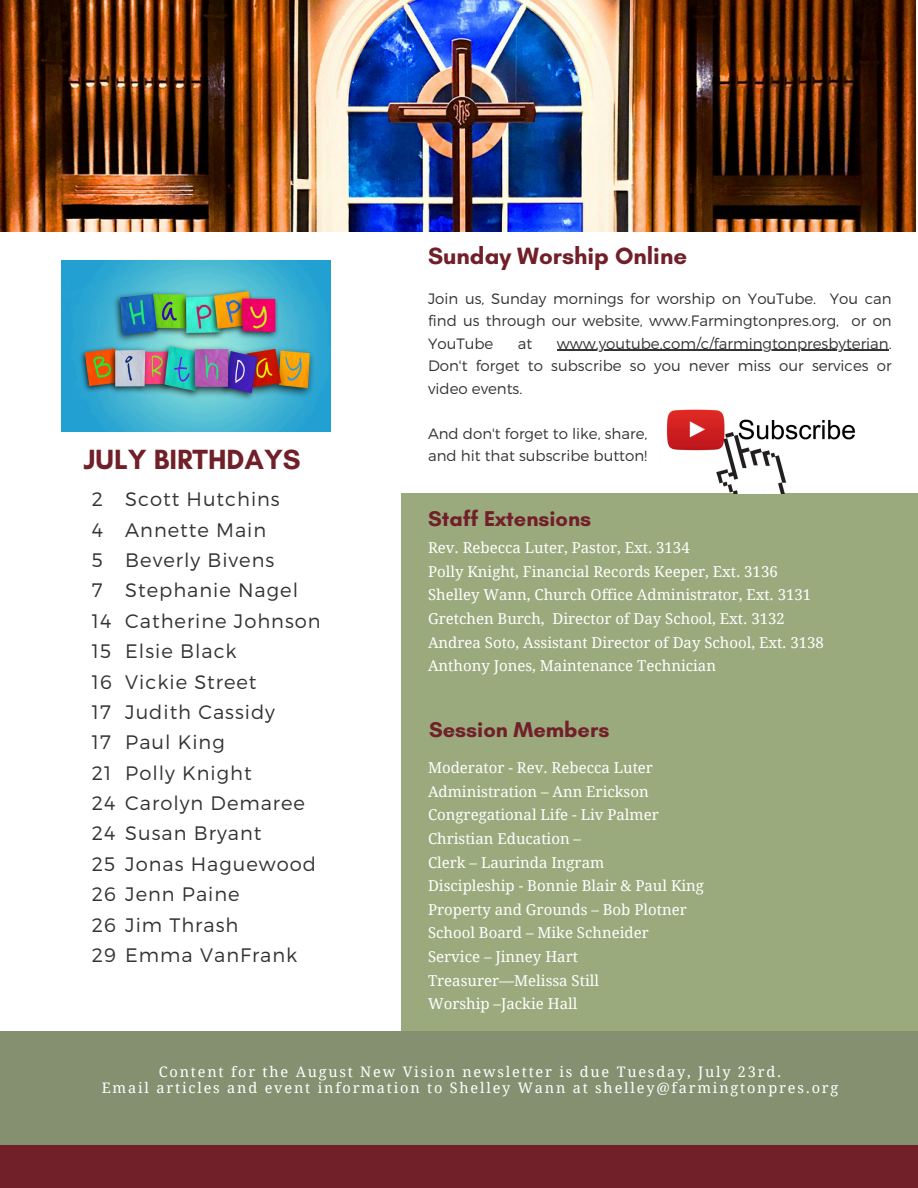
<style>
.page{position:relative;width:918px;height:1188px;background:#fff}
.page>*{position:absolute;margin:0;border:0;box-sizing:border-box;transform-origin:0 0}
.t1{font:700 28.35px "Glacial Indifference";color:#711f29}
.t2{font:700 24px "Glacial Indifference";color:#711f29}
.t3{font:700 21.75px "Glacial Indifference";color:#711f29}
.t4{font:300 19.5px/30.3px "Montserrat";letter-spacing:.05em;color:#333}
.t5{font:15px "Droid Serif";color:#fff}
.t6{font:300 15px/22.5px "Montserrat";color:#333;text-align:justify}
.t7{font:14.55px "Droid Serif";letter-spacing:.125em;color:#fff}
</style>
<div class="page">
<div style="left:401px;top:494px;width:517px;height:587px;background:#9aaa7d"></div>
<img style="left:660px;top:409px;width:213px;height:85px">
<img style="left:0;top:0;width:915px;height:231px">
<div style="left:0;top:1032px;width:918px;height:113px;background:#859071"></div>
<div style="left:0;top:1145px;width:918px;height:43px;background:#711f29"></div>
<img style="left:61px;top:261px;width:269px;height:171px">
<hr style="left:557px;top:350px;width:332px;height:1px;background:#333">
<p class="t1" style="left:84px;top:442px;width:219px">JULY BIRTHDAYS</p>
<p class="t4" style="left:92px;top:483px;width:26px">2<br>4<br>5<br>7<br>14<br>15<br>16<br>17<br>17<br>21<br>24<br>24<br>25<br>26<br>26<br>29</p>
<p class="t4" style="left:125px;top:483px;width:197px">Scott Hutchins<br>Annette Main<br>Beverly Bivens<br>Stephanie Nagel<br>Catherine Johnson<br>Elsie Black<br>Vickie Street<br>Judith Cassidy<br>Paul King<br>Polly Knight<br>Carolyn Demaree<br>Susan Bryant<br>Jonas Haguewood<br>Jenn Paine<br>Jim Thrash<br>Emma VanFrank</p>
<p class="t2" style="left:428px;top:242px;width:261px">Sunday Worship Online</p>
<p class="t6" style="left:428px;top:286px;width:465px">Join us, Sunday mornings for worship on YouTube. You can find us through our website, www.Farmingtonpres.org, or on YouTube</p>
<p class="t6" style="left:428px;top:331px;width:465px;text-indent:129px">www.youtube.com/c/farmingtonpresbyterian.<br>Don't forget to subscribe so you never miss our services or video events.</p>
<p class="t6" style="left:428px;top:421px;width:221px">And don't forget to like, share, and hit that subscribe button!</p>
<p class="t6" style="left:518px;top:331px;width:16px">at</p>
<p class="t3" style="left:428px;top:505px;width:165px">Staff Extensions</p>
<p class="t5" style="left:428px;top:539px;width:263px">Rev. Rebecca Luter, Pastor, Ext. 3134</p>
<p class="t5" style="left:428px;top:563px;width:351px">Polly Knight, Financial Records Keeper, Ext. 3136</p>
<p class="t5" style="left:428px;top:587px;width:385px">Shelley Wann, Church Office Administrator, Ext. 3131</p>
<h2 class="t5" style="left:428px;top:610px;width:358px">Gretchen Burch, Director of Day School, Ext. 3132</h2>
<p class="t5" style="left:428px;top:634px;width:398px">Andrea Soto, Assistant Director of Day School, Ext. 3138</p>
<p class="t5" style="left:428px;top:657px;width:290px">Anthony Jones, Maintenance Technician</p>
<p class="t3" style="left:429px;top:716px;width:182px">Session Members</p>
<p class="t5" style="left:428px;top:759px;width:227px">Moderator - Rev. Rebecca Luter</p>
<p class="t5" style="left:428px;top:783px;width:222px">Administration – Ann Erickson</p>
<p class="t5" style="left:428px;top:806px;width:232px">Congregational Life - Liv Palmer</p>
<h1 class="t5" style="left:428px;top:830px;width:155px">Christian Education –</h1>
<h3 class="t5" style="left:428px;top:854px;width:178px">Clerk – Laurinda Ingram</h3>
<h3 class="t5" style="left:428px;top:877px;width:278px">Discipleship - Bonnie Blair &amp; Paul King</h3>
<p class="t5" style="left:428px;top:901px;width:260px">Property and Grounds – Bob Plotner</p>
<h2 class="t5" style="left:428px;top:925px;width:222px">School Board – Mike Schneider</h2>
<p class="t5" style="left:428px;top:948px;width:151px">Service – Jinney Hart</p>
<p class="t5" style="left:428px;top:972px;width:173px">Treasurer—Melissa Still</p>
<p class="t5" style="left:428px;top:995px;width:151px">Worship –Jackie Hall</p>
<p class="t7" style="left:159px;top:1064px;width:624px">Content for the August New Vision newsletter is due Tuesday, July 23rd.</p>
<p class="t7" style="left:102px;top:1080px;width:738px">Email articles and event information to Shelley Wann at shelley@farmingtonpres.org</p>
</div>
